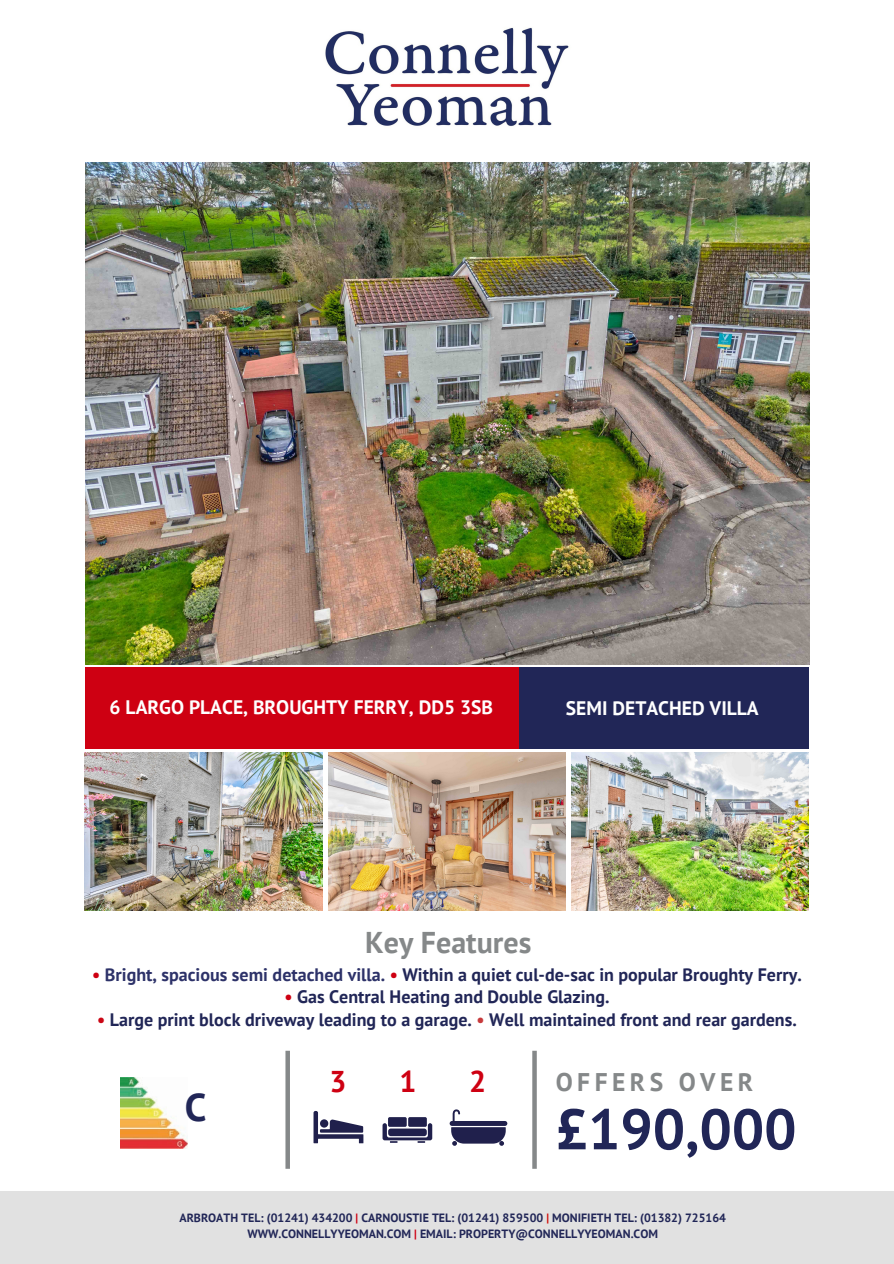
<style>
.page{position:relative;width:894px;height:1264px;background:#fff}
.page>*{position:absolute;margin:0;border:0;box-sizing:border-box;transform-origin:0 0}
.t1{font:700 57px "PT Sans";color:#212657}
.t2{font:700 38.7px "PT Sans";color:#212657}
.t3{font:700 30px "PT Sans";color:#858889}
.t4{font:700 30px "PT Sans";color:#ce0012}
.t5{font:700 25.5px "PT Sans";letter-spacing:.175em;color:#858889}
.t6{font:700 19.5px "PT Sans";color:#fff}
.t7{font:700 18px "PT Sans";color:#212657}
.t8{font:700 12px "PT Sans";color:#212657}
.s1{color:#ce0012}
.s2{color:#2d3269}
.s3{color:#cb0615}
.s4{color:#c73a3c}
.s5{color:#d10d09}
</style>
<div class="page">
<div style="left:0;top:1191px;width:893px;height:72px;background:#e1e1e1"></div>
<div style="left:85px;top:668px;width:434px;height:80px;background:#ce0012"></div>
<div style="left:519px;top:668px;width:289px;height:80px;background:#212657"></div>
<img style="left:121px;top:1077px;width:67px;height:71px">
<svg style="left:285px;top:1050px;width:251px;height:118px"></svg>
<img style="left:85px;top:162px;width:723px;height:502px">
<img style="left:85px;top:752px;width:237px;height:158px">
<img style="left:328px;top:752px;width:237px;height:158px">
<img style="left:571px;top:752px;width:237px;height:158px">
<img style="left:325px;top:27px;width:244px;height:100px">
<p class="t6" style="left:110px;top:693px;width:384px">6 LARGO PLACE, BROUGHTY FERRY, DD5 3SB</p>
<p class="t6" style="left:565px;top:694px;width:194px">SEMI DETACHED VILLA</p>
<p class="t3" style="left:365px;top:922px;width:168px">Key Features</p>
<p class="t7" style="left:92px;top:962px;width:711px"><span class="s1">•</span> <span class="s2">Bright, spacious semi detached villa.</span> <span class="s1">•</span> Within a quiet cul-de-sac in popular Broughty Ferry.</p>
<p class="t7" style="left:284px;top:984px;width:326px"><span class="s1">•</span> Gas Central Heating and Double Glazing.</p>
<p class="t7" style="left:97px;top:1007px;width:701px"><span class="s3">•</span> Large print block driveway leading to a garage. <span class="s4">•</span> Well maintained front and rear gardens.</p>
<p class="t2" style="left:185px;top:1081px;width:23px">C</p>
<p class="t4" style="left:329px;top:1061px;width:19px">3</p>
<h1 class="t4" style="left:399px;top:1061px;width:19px">1</h1>
<h4 class="t4" style="left:469px;top:1061px;width:19px">2</h4>
<p class="t5" style="left:555px;top:1064px;width:199px">OFFERS OVER</p>
<p class="t1" style="left:555px;top:1091px;width:242px">£190,000</p>
<p class="t8" style="left:179px;top:1209px;width:548px">ARBROATH TEL: (01241) 434200 <span class="s1">|</span> CARNOUSTIE TEL: (01241) 859500 <span class="s5">|</span> MONIFIETH TEL: (01382) 725164</p>
<p class="t8" style="left:247px;top:1225px;width:412px">WWW.CONNELLYYEOMAN.COM <span class="s1">|</span> EMAIL: PROPERTY@CONNELLYYEOMAN.COM</p>
</div>
